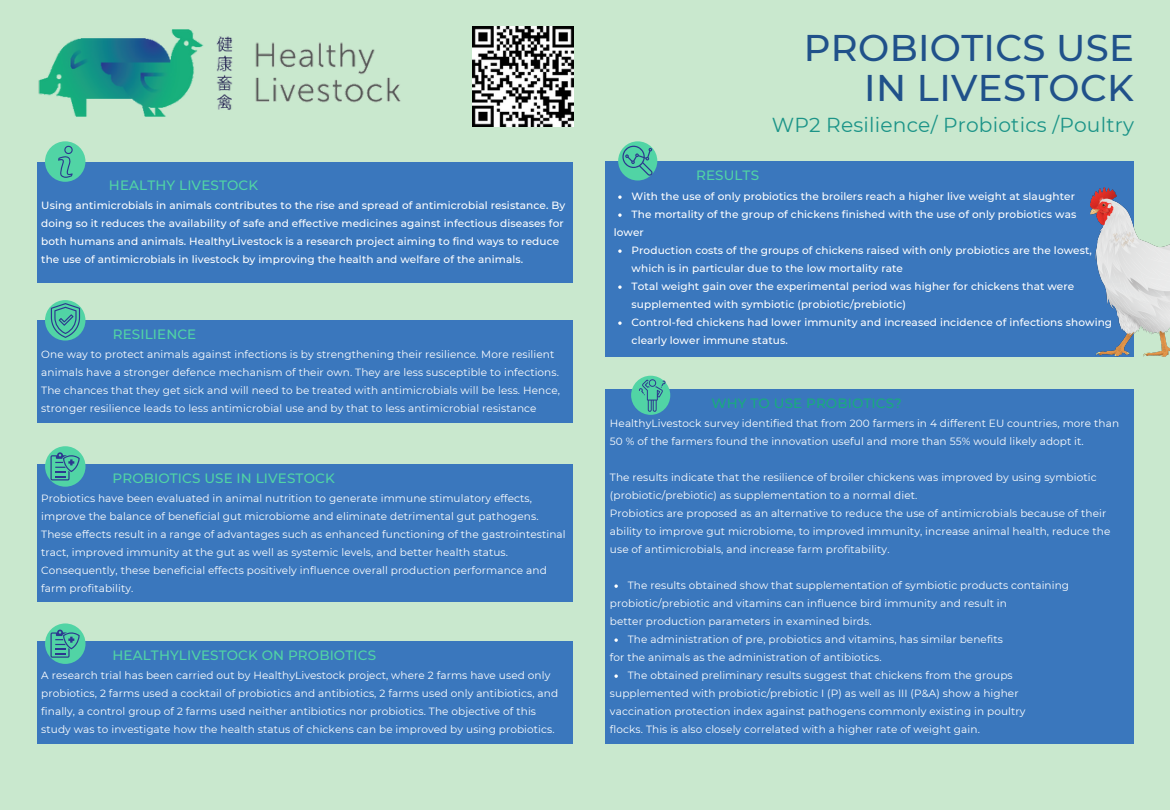
<style>
.page{position:relative;width:1170px;height:810px;background:#c9e8ce}
.page>*{position:absolute;margin:0;border:0;box-sizing:border-box;transform-origin:0 0}
.t1{font:500 37.05px/39.9px "Montserrat";letter-spacing:.01em;color:#20518a;text-align:right}
.t2{font:20.25px "Montserrat";letter-spacing:.01em;color:#1c9488}
.t3{font:500 13.5px "Montserrat";letter-spacing:.01em;color:#51d4a5}
.t4{font:500 13.5px "Montserrat";letter-spacing:.01em;color:#19ab7e}
.t5{font:10.5px/18px "Montserrat";letter-spacing:.01em;color:#fff}
.t6{font:500 10.5px/18px "Montserrat";letter-spacing:.01em;color:#fff}
</style>
<div class="page">
<div style="left:37px;top:162px;width:535px;height:120px;background:#3a77bd"></div>
<div style="left:37px;top:320px;width:535px;height:102px;background:#3a77bd"></div>
<div style="left:45px;top:141px;width:40px;height:41px;background:#51d4a5;border-radius:50%"></div>
<svg style="left:45px;top:300px;width:40px;height:41px"></svg>
<svg style="left:58px;top:146px;width:15px;height:32px"></svg>
<svg style="left:51px;top:303px;width:29px;height:35px"></svg>
<div style="left:605px;top:161px;width:529px;height:195px;background:#3a77bd"></div>
<svg style="left:618px;top:141px;width:39px;height:40px"></svg>
<svg style="left:622px;top:146px;width:31px;height:30px"></svg>
<svg style="left:618px;top:195px;width:4px;height:4px"></svg>
<svg style="left:618px;top:213px;width:4px;height:4px"></svg>
<svg style="left:618px;top:249px;width:4px;height:4px"></svg>
<svg style="left:618px;top:285px;width:4px;height:4px"></svg>
<svg style="left:618px;top:321px;width:4px;height:4px"></svg>
<img style="left:38px;top:30px;width:363px;height:86px">
<div style="left:37px;top:464px;width:535px;height:138px;background:#3a77bd"></div>
<svg style="left:45px;top:446px;width:41px;height:41px"></svg>
<svg style="left:51px;top:452px;width:29px;height:28px"></svg>
<div style="left:37px;top:641px;width:535px;height:102px;background:#3a77bd"></div>
<svg style="left:45px;top:623px;width:41px;height:41px"></svg>
<svg style="left:51px;top:630px;width:29px;height:28px"></svg>
<div style="left:605px;top:389px;width:529px;height:354px;background:#3a77bd"></div>
<svg style="left:614px;top:584px;width:4px;height:4px"></svg>
<svg style="left:614px;top:638px;width:4px;height:4px"></svg>
<svg style="left:614px;top:674px;width:4px;height:4px"></svg>
<div style="left:631px;top:376px;width:39px;height:39px;background:#51d4a5;border-radius:50%"></div>
<svg style="left:639px;top:379px;width:27px;height:33px"></svg>
<img style="left:1091px;top:188px;width:79px;height:168px">
<img style="left:473px;top:27px;width:100px;height:100px">
<p class="t3" style="left:109px;top:177px;width:151px">HEALTHY LIVESTOCK</p>
<p class="t6" style="left:41px;top:196px;width:526px">Using antimicrobials in animals contributes to the rise and spread of antimicrobial resistance. By doing so it reduces the availability of safe and effective medicines against infectious diseases for both humans and animals. HealthyLivestock is a research project aiming to find ways to reduce the use of antimicrobials in livestock by improving the health and welfare of the animals.</p>
<p class="t3" style="left:113px;top:326px;width:85px">RESILIENCE</p>
<p class="t5" style="left:41px;top:345px;width:520px">One way to protect animals against infections is by strengthening their resilience. More resilient animals have a stronger defence mechanism of their own. They are less susceptible to infections.<br>The chances that they get sick and will need to be treated with antimicrobials will be less. Hence, stronger resilience leads to less antimicrobial use and by that to less antimicrobial resistance</p>
<p class="t3" style="left:113px;top:470px;width:224px">PROBIOTICS USE IN LIVESTOCK</p>
<p class="t5" style="left:41px;top:489px;width:526px">Probiotics have been evaluated in animal nutrition to generate immune stimulatory effects, improve the balance of beneficial gut microbiome and eliminate detrimental gut pathogens.<br>These effects result in a range of advantages such as enhanced functioning of the gastrointestinal tract, improved immunity at the gut as well as systemic levels, and better health status.<br>Consequently, these beneficial effects positively influence overall production performance and farm profitability.</p>
<p class="t3" style="left:113px;top:647px;width:265px">HEALTHYLIVESTOCK ON PROBIOTICS</p>
<p class="t5" style="left:41px;top:666px;width:518px">A research trial has been carried out by HealthyLivestock project, where 2 farms have used only probiotics, 2 farms used a cocktail of probiotics and antibiotics, 2 farms used only antibiotics, and finally, a control group of 2 farms used neither antibiotics nor probiotics. The objective of this study was to investigate how the health status of chickens can be improved by using probiotics.</p>
<p class="t3" style="left:696px;top:167px;width:65px">RESULTS</p>
<h1 class="t1" style="left:804px;top:28px;width:332px">PROBIOTICS USE<br>IN LIVESTOCK</h1>
<h2 class="t2" style="left:772px;top:112px;width:364px">WP2 Resilience/ Probiotics /Poultry</h2>
<p class="t6" style="left:632px;top:187px;width:446px">With the use of only probiotics the broilers reach a higher live weight at slaughter<br>The mortality of the group of chickens finished with the use of only probiotics was</p>
<p class="t6" style="left:632px;top:241px;width:482px">Production costs of the groups of chickens raised with only probiotics are the lowest, which is in particular due to the low mortality rate<br>Total weight gain over the experimental period was higher for chickens that were supplemented with symbiotic (probiotic/prebiotic)<br>Control-fed chickens had lower immunity and increased incidence of infections showing clearly lower immune status.</p>
<p class="t6" style="left:614px;top:223px;width:32px">lower</p>
<p class="t4" style="left:712px;top:395px;width:192px">WHY TO USE PROBIOTICS?</p>
<p class="t5" style="left:610px;top:414px;width:511px">HealthyLivestock survey identified that from 200 farmers in 4 different EU countries, more than<br>50 % of the farmers found the innovation useful and more than 55% would likely adopt it.</p>
<p class="t5" style="left:610px;top:468px;width:502px">The results indicate that the resilience of broiler chickens was improved by using symbiotic (probiotic/prebiotic) as supplementation to a normal diet.<br>Probiotics are proposed as an alternative to reduce the use of antimicrobials because of their ability to improve gut microbiome, to improved immunity, increase animal health, reduce the use of antimicrobials, and increase farm profitability.</p>
<p class="t5" style="left:628px;top:576px;width:443px">The results obtained show that supplementation of symbiotic products containing</p>
<p class="t5" style="left:610px;top:594px;width:399px">probiotic/prebiotic and vitamins can influence bird immunity and result in better production parameters in examined birds.</p>
<p class="t5" style="left:610px;top:648px;width:273px">for the animals as the administration of antibiotics.</p>
<p class="t5" style="left:610px;top:684px;width:417px">supplemented with probiotic/prebiotic I (P) as well as III (P&amp;A) show a higher vaccination protection index against pathogens commonly existing in poultry flocks. This is also closely correlated with a higher rate of weight gain.</p>
<p class="t5" style="left:628px;top:630px;width:377px">The administration of pre, probiotics and vitamins, has similar benefits</p>
<p class="t5" style="left:628px;top:666px;width:386px">The obtained preliminary results suggest that chickens from the groups</p>
</div>
